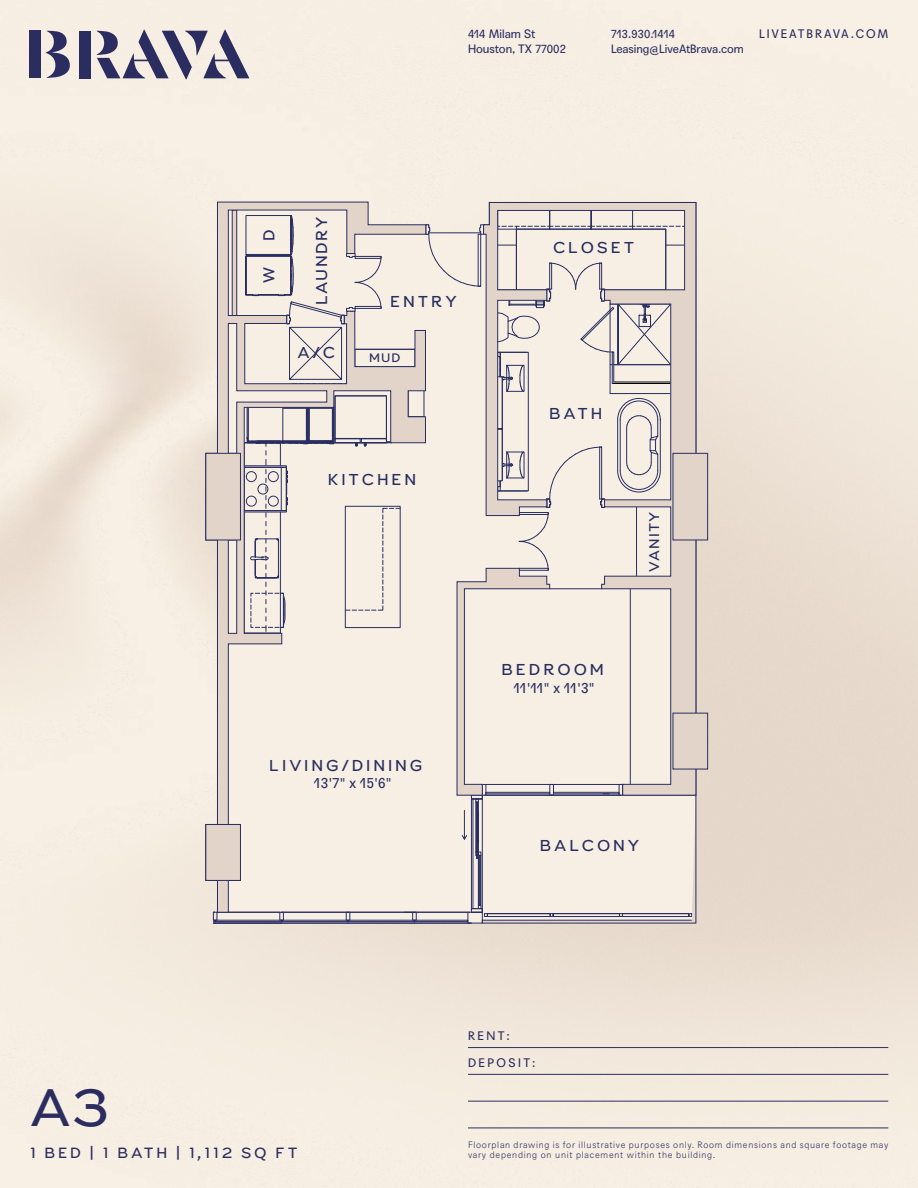
<style>
.page{position:relative;width:918px;height:1188px;background:#fff}
.page>*{position:absolute;margin:0;border:0;box-sizing:border-box;transform-origin:0 0}
.t1{font:300 48px "Capo";color:#2b2d60}
.t2{font:300 14.4px "Capo";letter-spacing:.2em;color:#292e60}
.t3{font:14.4px "Agipo";color:#292e60}
.t4{font:300 14.4px "Capo";letter-spacing:.1em;color:#292e60}
.t5{font:300 13.5px "Capo";letter-spacing:.2em;color:#2b2d60}
.t6{font:300 12.75px "Capo";letter-spacing:.1em;color:#292e60}
.t7{font:12px "Agipo";letter-spacing:.155em;color:#2b2d60}
.t8{font:12px "Agipo";letter-spacing:.2em;color:#2b2d60}
.t9{font:11.85px/15px "Agipo";color:#2b2d60}
.t10{font:11.7px/15px "Agipo";letter-spacing:-.01em;color:#2b2d60}
.t11{font:300 11.25px "Capo";color:#292e60}
.t12{font:300 9px/10.5px "Agipo";letter-spacing:.08em;color:#2b2d60}
</style>
<div class="page">
<img style="left:0;top:0;width:918px;height:1188px">
<div style="left:30px;top:31px;width:11px;height:47px;background:#2b2d60"></div>
<div style="left:80px;top:31px;width:11px;height:47px;background:#2b2d60"></div>
<svg style="left:46px;top:31px;width:24px;height:47px"></svg>
<svg style="left:97px;top:30px;width:152px;height:49px;background:#a9a5b1"></svg>
<hr style="left:468px;top:1128px;width:420px;height:1px;background:#2b2d60">
<hr style="left:468px;top:1101px;width:420px;height:1px;background:#2b2d60">
<hr style="left:468px;top:1074px;width:420px;height:1px;background:#2b2d60">
<hr style="left:468px;top:1047px;width:420px;height:1px;background:#2b2d60">
<div style="left:206px;top:824px;width:34px;height:56px;background:#e2d4c8"></div>
<div style="left:205px;top:824px;width:36px;height:57px;border:1px solid #292e60"></div>
<div style="left:206px;top:453px;width:34px;height:87px;background:#e2d4c8"></div>
<div style="left:205px;top:453px;width:36px;height:87px;border:1px solid #292e60"></div>
<div style="left:673px;top:713px;width:35px;height:56px;background:#e2d4c8"></div>
<div style="left:673px;top:713px;width:35px;height:56px;border:1px solid #292e60"></div>
<div style="left:673px;top:453px;width:35px;height:87px;background:#e2d4c8"></div>
<div style="left:673px;top:453px;width:35px;height:87px;border:1px solid #292e60"></div>
<svg style="left:213px;top:210px;width:484px;height:714px;background:#e9e1d9"></svg>
<h3 class="t9" style="left:468px;top:26px;width:100px">414 Milam St<br>Houston, TX 77002</h3>
<p class="t10" style="left:611px;top:25px;width:134px">713.930.1414<br>Leasing@LiveAtBrava.com</p>
<h3 class="t7" style="left:759px;top:25px;width:131px">LIVEATBRAVA.COM</h3>
<h2 class="t2" style="left:259px;top:241px;width:13px;rotate:-90deg">D</h2>
<h2 class="t2" style="left:259px;top:283px;width:17px;rotate:-90deg">W</h2>
<h2 class="t4" style="left:312px;top:305px;width:90px;rotate:-90deg">LAUNDRY</h2>
<h2 class="t2" style="left:298px;top:343px;width:39px">A/C</h2>
<h2 class="t2" style="left:390px;top:291px;width:68px">ENTRY</h2>
<p class="t11" style="left:369px;top:350px;width:33px">MUD</p>
<h2 class="t2" style="left:328px;top:469px;width:90px">KITCHEN</h2>
<h2 class="t2" style="left:269px;top:755px;width:155px">LIVING/DINING</h2>
<h2 class="t3" style="left:314px;top:772px;width:79px">13'7" x 15'6"</h2>
<h2 class="t2" style="left:553px;top:238px;width:83px">CLOSET</h2>
<h2 class="t2" style="left:549px;top:404px;width:55px">BATH</h2>
<h2 class="t2" style="left:502px;top:660px;width:104px">BEDROOM</h2>
<h2 class="t3" style="left:514px;top:677px;width:82px">11'11" x 11'3"</h2>
<h3 class="t6" style="left:646px;top:572px;width:62px;rotate:-90deg">VANITY</h3>
<h2 class="t2" style="left:540px;top:835px;width:101px">BALCONY</h2>
<h1 class="t1" style="left:30px;top:1075px;width:81px">A3</h1>
<h3 class="t5" style="left:30px;top:1144px;width:269px">1 BED | 1 BATH | 1,112 SQ FT</h3>
<h3 class="t7" style="left:468px;top:1027px;width:43px">RENT:</h3>
<h3 class="t8" style="left:468px;top:1054px;width:69px">DEPOSIT:</h3>
<p class="t12" style="left:468px;top:1139px;width:422px">Floorplan drawing is for illustrative purposes only. Room dimensions and square footage may vary depending on unit placement within the building.</p>
</div>
